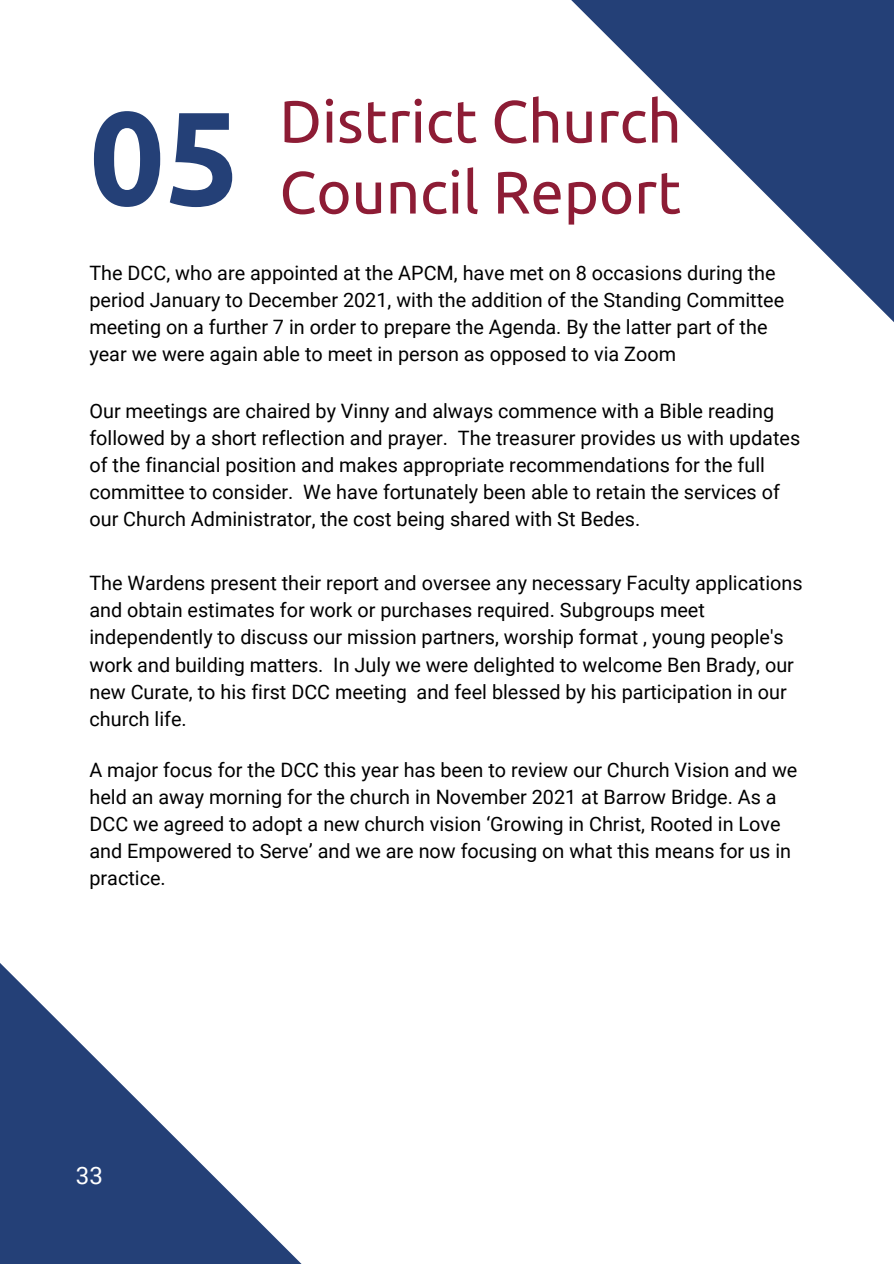
<style>
.page{position:relative;width:894px;height:1264px;background:#fff}
.page>*{position:absolute;margin:0;border:0;box-sizing:border-box;transform-origin:0 0}
.t1{font:700 132.45px "Ubuntu";color:#244077}
.t2{font:59.55px "Ubuntu";color:#8d1c35}
.t3{font:24px "Roboto";color:#fff}
.t4{font:19.8px/27px "Roboto";color:#000}
</style>
<div class="page">
<svg style="left:571px;top:0;width:322px;height:321px"></svg>
<svg style="left:0;top:963px;width:301px;height:300px"></svg>
<h1 class="t1" style="left:89px;top:82px;width:152px">05</h1>
<h2 class="t2" style="left:279px;top:87px;width:403px">District Church</h2>
<h2 class="t2" style="left:279px;top:158px;width:403px">Council Report</h2>
<p class="t4" style="left:89px;top:260px;width:696px">The DCC, who are appointed at the APCM, have met on 8 occasions during the period January to December 2021, with the addition of the Standing Committee meeting on a further 7 in order to prepare the Agenda. By the latter part of the year we were again able to meet in person as opposed to via Zoom</p>
<p class="t4" style="left:89px;top:398px;width:712px">Our meetings are chaired by Vinny and always commence with a Bible reading followed by a short reflection and prayer. The treasurer provides us with updates of the financial position and makes appropriate recommendations for the full committee to consider. We have fortunately been able to retain the services of our Church Administrator, the cost being shared with St Bedes.</p>
<p class="t4" style="left:89px;top:570px;width:714px">The Wardens present their report and oversee any necessary Faculty applications and obtain estimates for work or purchases required. Subgroups meet independently to discuss our mission partners, worship format , young people's work and building matters. In July we were delighted to welcome Ben Brady, our new Curate, to his first DCC meeting and feel blessed by his participation in our church life.</p>
<p class="t4" style="left:89px;top:757px;width:709px">A major focus for the DCC this year has been to review our Church Vision and we held an away morning for the church in November 2021 at Barrow Bridge. As a DCC we agreed to adopt a new church vision ‘Growing in Christ, Rooted in Love and Empowered to Serve’ and we are now focusing on what this means for us in practice.</p>
<p class="t3" style="left:76px;top:1161px;width:28px">33</p>
</div>
